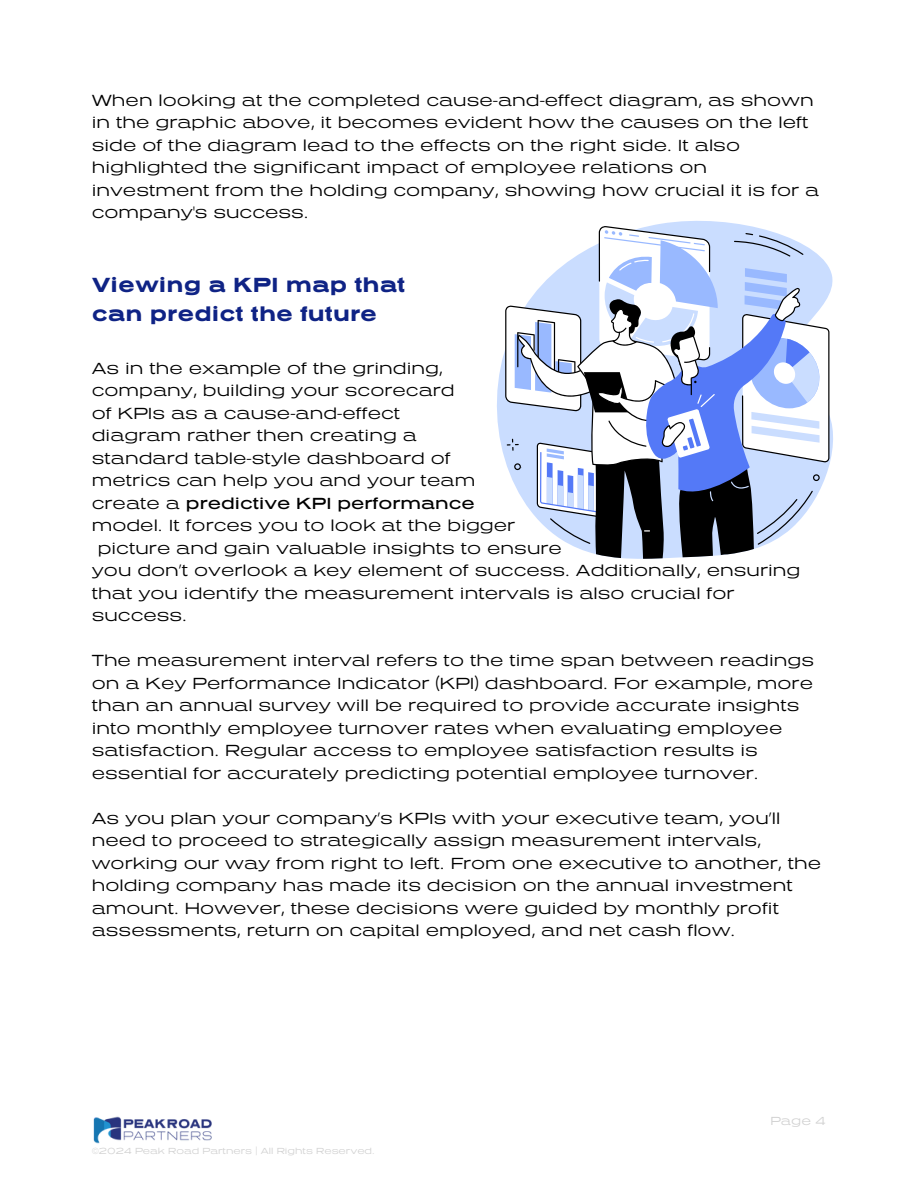
<style>
.page{position:relative;width:918px;height:1188px;background:#fff}
.page>*{position:absolute;margin:0;border:0;box-sizing:border-box;transform-origin:0 0}
.t1{font:21px/29.2px "Presicav Hv";color:#0f2385}
.t2{font:16.5px/22.5px "Presicav Lt";color:#000}
.t3{font:16.5px "Presicav Rg";color:#000}
.t4{font:12px "Presicav Lt";color:#d1d1d1}
.t5{font:9px "Presicav Lt";color:#d1d1d1}
.s1{font-family:"Presicav Lt"}
</style>
<div class="page">
<img style="left:93px;top:1116px;width:119px;height:28px">
<svg style="left:497px;top:221px;width:336px;height:244px"></svg>
<svg style="left:505px;top:226px;width:324px;height:333px"></svg>
<h2 class="t2" style="left:92px;top:88px;width:729px">When looking at the completed cause-and-effect diagram, as shown in the graphic above, it becomes evident how the causes on the left side of the diagram lead to the effects on the right side. It also highlighted the significant impact of employee relations on investment from the holding company, showing how crucial it is for a company's success.</h2>
<h1 class="t1" style="left:92px;top:269px;width:315px">Viewing a KPI map that can predict the future</h1>
<h2 class="t2" style="left:92px;top:356px;width:353px">As in the example of the grinding,</h2>
<h2 class="t2" style="left:92px;top:379px;width:364px">company, building your scorecard</h2>
<h2 class="t2" style="left:92px;top:401px;width:310px">of KPIs as a cause-and-effect</h2>
<h2 class="t2" style="left:92px;top:424px;width:327px">diagram rather then creating a</h2>
<h2 class="t2" style="left:92px;top:446px;width:361px">standard table-style dashboard of</h2>
<h2 class="t2" style="left:92px;top:469px;width:385px">metrics can help you and your team</h2>
<h2 class="t3" style="left:92px;top:493px;width:385px"><span class="s1">create a</span> predictive KPI performance</h2>
<h2 class="t2" style="left:92px;top:514px;width:425px">model. It forces you to look at the bigger</h2>
<h2 class="t2" style="left:98px;top:536px;width:466px">picture and gain valuable insights to ensure</h2>
<h2 class="t2" style="left:92px;top:559px;width:710px">you don’t overlook a key element of success. Additionally, ensuring</h2>
<h2 class="t2" style="left:92px;top:581px;width:644px">that you identify the measurement intervals is also crucial for</h2>
<h2 class="t2" style="left:92px;top:604px;width:97px">success.</h2>
<h2 class="t2" style="left:92px;top:649px;width:724px">The measurement interval refers to the time span between readings on a Key Performance Indicator (KPI) dashboard. For example, more than an annual survey will be required to provide accurate insights into monthly employee turnover rates when evaluating employee satisfaction. Regular access to employee satisfaction results is essential for accurately predicting potential employee turnover.</h2>
<h2 class="t2" style="left:92px;top:806px;width:731px">As you plan your company’s KPIs with your executive team, you’ll need to proceed to strategically assign measurement intervals, working our way from right to left. From one executive to another, the holding company has made its decision on the annual investment amount. However, these decisions were guided by monthly profit assessments, return on capital employed, and net cash flow.</h2>
<p class="t5" style="left:92px;top:1145px;width:285px">©2024 Peak Road Partners | All Rights Reserved.</p>
<p class="t4" style="left:770px;top:1113px;width:57px">Page 4</p>
</div>
